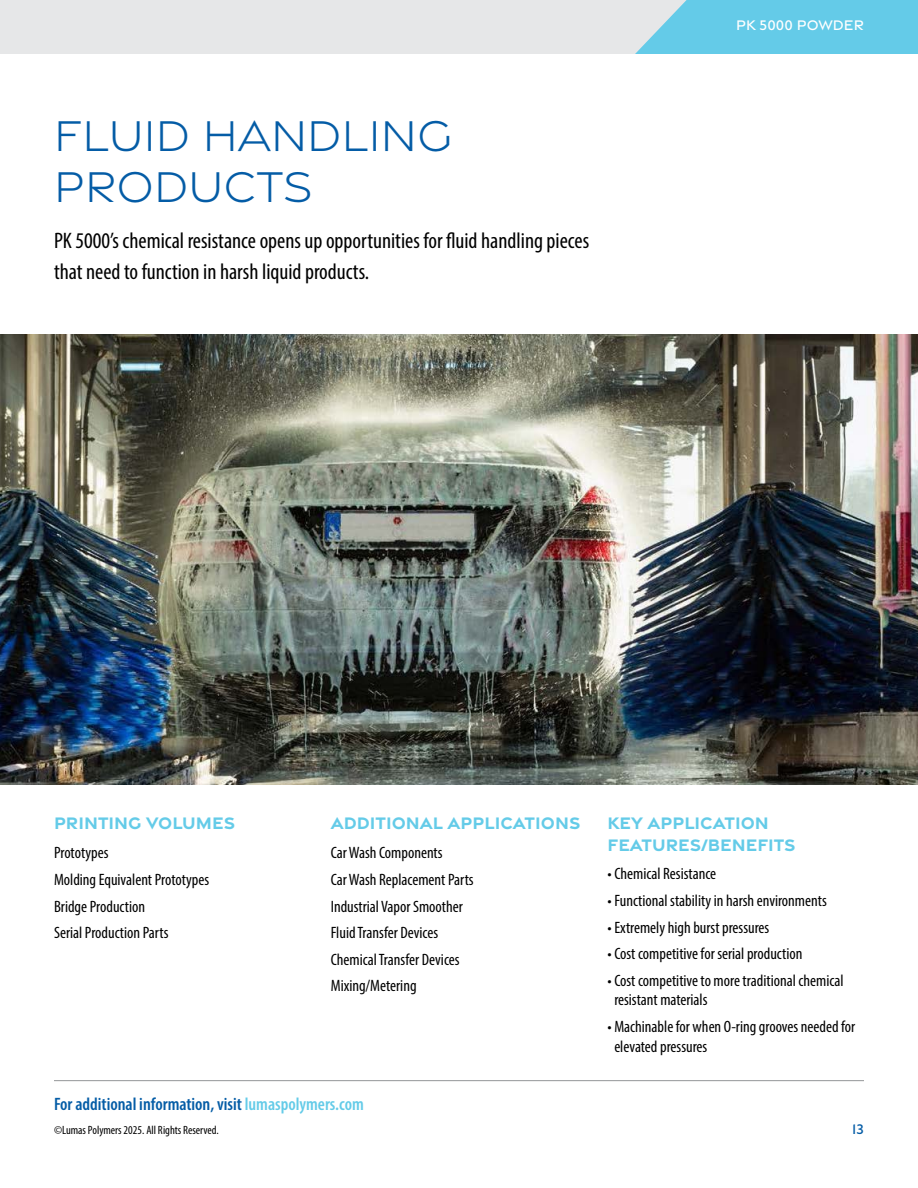
<style>
.page{position:relative;width:918px;height:1188px;background:#fff}
.page>*{position:absolute;margin:0;border:0;box-sizing:border-box;transform-origin:0 0}
.t1{font:300 46.5px/51px "Gravesend Sans";color:#045ca6}
.t2{font:condensed 22.5px/31.5px "Myriad Pro";color:#000}
.t3{font:700 18px/21.6px "Gravesend Sans";color:#64cbe8}
.t4{font:600 condensed 18px "Myriad Pro";color:#045ca6}
.t5{font:condensed 16.5px/26.5px "Myriad Pro";color:#000}
.t6{font:500 15px "Gravesend Sans";color:#fff}
.t7{font:500 15px "Gravesend Sans";color:#045ca6}
.t8{font:condensed 12px "Myriad Pro";color:#000}
.s1{color:#64cbe8}
</style>
<div class="page">
<div style="left:0;top:0;width:712px;height:54px;background:#e6e7e8"></div>
<hr style="left:54px;top:1080px;width:810px;height:1px;background:#939598">
<svg style="left:635px;top:0;width:283px;height:54px;background:#6fcde8"></svg>
<img style="left:0;top:335px;width:918px;height:450px">
<h1 class="t1" style="left:54px;top:109px;width:400px">FLUID HANDLING<br>PRODUCTS</h1>
<h2 class="t2" style="left:54px;top:224px;width:537px">PK 5000’s chemical resistance opens up opportunities for fluid handling pieces that need to function in harsh liquid products.</h2>
<p class="t6" style="left:736px;top:16px;width:129px">PK 5000 POWDER</p>
<p class="t3" style="left:54px;top:812px;width:183px">PRINTING VOLUMES</p>
<p class="t3" style="left:331px;top:812px;width:251px">ADDITIONAL APPLICATIONS</p>
<p class="t3" style="left:608px;top:812px;width:190px">KEY APPLICATION<br>FEATURES/BENEFITS</p>
<p class="t5" style="left:54px;top:840px;width:157px">Prototypes<br>Molding Equivalent Prototypes<br>Bridge Production<br>Serial Production Parts</p>
<p class="t5" style="left:331px;top:840px;width:144px">Car Wash Components<br>Car Wash Replacement Parts<br>Industrial Vapor Smoother<br>Fluid Transfer Devices<br>Chemical Transfer Devices<br>Mixing/Metering</p>
<p class="t5" style="left:608px;top:861px;width:110px">• Chemical Resistance</p>
<p class="t5" style="left:608px;top:887px;width:221px">• Functional stability in harsh environments</p>
<p class="t5" style="left:608px;top:914px;width:163px">• Extremely high burst pressures</p>
<p class="t5" style="left:608px;top:940px;width:196px">• Cost competitive for serial production</p>
<p class="t5" style="left:614px;top:970px;width:231px;line-height:19.8px;text-indent:-7px">• Cost competitive to more traditional chemical resistant materials</p>
<p class="t5" style="left:614px;top:1016px;width:242px;line-height:19.8px;text-indent:-7px">• Machinable for when O-ring grooves needed for elevated pressures</p>
<p class="t4" style="left:54px;top:1093px;width:311px">For additional information, visit <span class="s1">lumaspolymers.com</span></p>
<p class="t8" style="left:54px;top:1122px;width:166px">©Lumas Polymers 2025. All Rights Reserved.</p>
<p class="t7" style="left:852px;top:1120px;width:13px">13</p>
</div>
